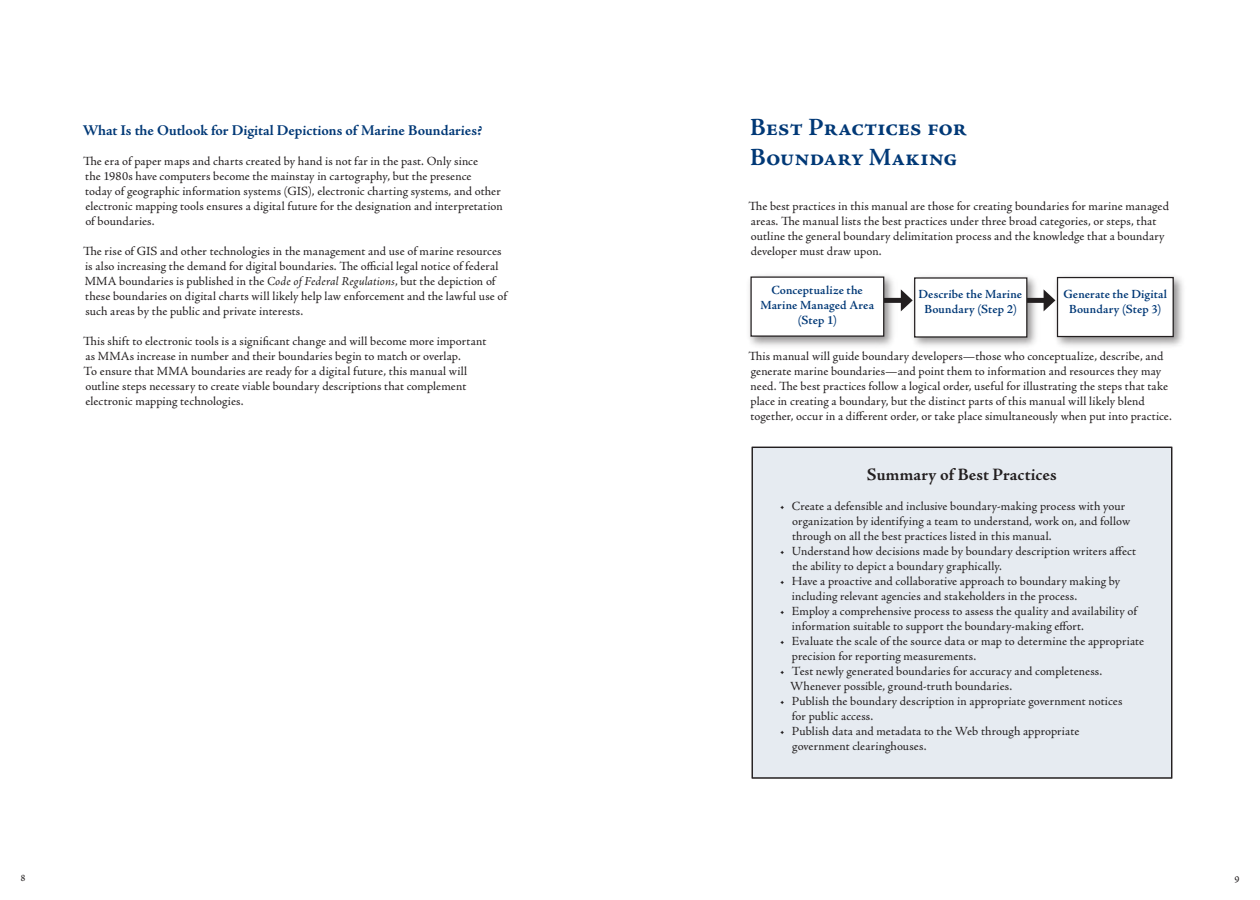
<style>
.page{position:relative;width:1260px;height:900px;background:#fff}
.page>*{position:absolute;margin:0;border:0;box-sizing:border-box;transform-origin:0 0}
.t1{font:700 25px/30px "Adobe Jenson Pro";letter-spacing:-.01em;color:#003876}
.t2{font:700 17.5px "Adobe Jenson Pro";color:#231f20}
.t3{font:700 15px "Adobe Jenson Pro";letter-spacing:-.005em;color:#003876}
.t4{font:12.5px/15px "Adobe Jenson Pro";letter-spacing:.01em;color:#231f20}
.t5{font:600 12.5px/15px "Adobe Jenson Pro";letter-spacing:.01em;color:#003876;text-align:center}
.s1{font-style:italic}
</style>
<div class="page">
<div style="left:752px;top:447px;width:420px;height:331px;background:#e6ebf1"></div>
<div style="left:752px;top:447px;width:420px;height:331px;border:1px solid #231f20"></div>
<div style="left:909px;top:273px;width:132px;height:77px;background:#231f20;opacity:.5"></div>
<div style="left:915px;top:278px;width:112px;height:59px;background:#fff"></div>
<div style="left:914px;top:277px;width:113px;height:61px;border:1px solid #231f20"></div>
<div style="left:1052px;top:272px;width:135px;height:78px;background:#231f20;opacity:.5"></div>
<div style="left:1058px;top:278px;width:115px;height:59px;background:#fff"></div>
<div style="left:1057px;top:277px;width:117px;height:60px;border:1px solid #231f20"></div>
<div style="left:884px;top:298px;width:21px;height:5px;background:#231f20"></div>
<svg style="left:901px;top:289px;width:12px;height:22px"></svg>
<div style="left:746px;top:272px;width:151px;height:77px;background:#231f20;opacity:.5"></div>
<div style="left:751px;top:277px;width:133px;height:59px;background:#fff"></div>
<div style="left:750px;top:276px;width:134px;height:61px;border:1px solid #231f20"></div>
<div style="left:1027px;top:298px;width:21px;height:5px;background:#231f20"></div>
<svg style="left:1044px;top:289px;width:11px;height:22px"></svg>
<p class="t3" style="left:83px;top:122px;width:401px">What Is the Outlook for Digital Depictions of Marine Boundaries?</p>
<p class="t4" style="left:83px;top:154px;width:421px">The era of paper maps and charts created by hand is not far in the past. Only since<br>the 1980s have computers become the mainstay in cartography, but the presence<br>today of geographic information systems (GIS), electronic charting systems, and other electronic mapping tools ensures a digital future for the designation and interpretation of boundaries.</p>
<p class="t4" style="left:83px;top:244px;width:425px">The rise of GIS and other technologies in the management and use of marine resources is also increasing the demand for digital boundaries. The official legal notice of federal MMA boundaries is published in the <span class="s1">Code of Federal Regulations</span>, but the depiction of these boundaries on digital charts will likely help law enforcement and the lawful use of such areas by the public and private interests.</p>
<p class="t4" style="left:83px;top:334px;width:405px">This shift to electronic tools is a significant change and will become more important as MMAs increase in number and their boundaries begin to match or overlap.<br>To ensure that MMA boundaries are ready for a digital future, this manual will outline steps necessary to create viable boundary descriptions that complement electronic mapping technologies.</p>
<h1 class="t1" style="left:750px;top:113px;width:218px">Best Practices for<br>Boundary Making</h1>
<p class="t4" style="left:749px;top:199px;width:422px">The best practices in this manual are those for creating boundaries for marine managed areas. The manual lists the best practices under three broad categories, or steps, that outline the general boundary delimitation process and the knowledge that a boundary developer must draw upon.</p>
<p class="t5" style="left:760px;top:283px;width:115px">Conceptualize the<br>Marine Managed Area (Step 1)</p>
<p class="t5" style="left:919px;top:287px;width:105px">Describe the Marine<br>Boundary (Step 2)</p>
<p class="t5" style="left:1063px;top:287px;width:105px">Generate the Digital<br>Boundary (Step 3)</p>
<p class="t4" style="left:749px;top:349px;width:425px">This manual will guide boundary developers—those who conceptualize, describe, and generate marine boundaries—and point them to information and resources they may need. The best practices follow a logical order, useful for illustrating the steps that take place in creating a boundary, but the distinct parts of this manual will likely blend together, occur in a different order, or take place simultaneously when put into practice.</p>
<h2 class="t2" style="left:867px;top:465px;width:191px">Summary of Best Practices</h2>
<p class="t4" style="left:792px;top:499px;width:340px;text-indent:-12px">• Create a defensible and inclusive boundary-making process with your organization by identifying a team to understand, work on, and follow through on all the best practices listed in this manual.</p>
<p class="t4" style="left:792px;top:544px;width:346px;text-indent:-12px">• Understand how decisions made by boundary description writers affect the ability to depict a boundary graphically.</p>
<p class="t4" style="left:792px;top:574px;width:330px;text-indent:-12px">• Have a proactive and collaborative approach to boundary making by including relevant agencies and stakeholders in the process.</p>
<p class="t4" style="left:792px;top:604px;width:347px;text-indent:-12px">• Employ a comprehensive process to assess the quality and availability of information suitable to support the boundary-making effort.</p>
<p class="t4" style="left:792px;top:634px;width:354px;text-indent:-12px">• Evaluate the scale of the source data or map to determine the appropriate precision for reporting measurements.</p>
<p class="t4" style="left:790px;top:664px;width:314px;text-indent:-11px">• Test newly generated boundaries for accuracy and completeness.<br>Whenever possible, ground-truth boundaries.</p>
<p class="t4" style="left:792px;top:694px;width:332px;text-indent:-12px">• Publish the boundary description in appropriate government notices for public access.</p>
<p class="t4" style="left:792px;top:724px;width:289px;text-indent:-13px">• Publish data and metadata to the Web through appropriate government clearinghouses.</p>
<p class="t4" style="left:1115px;top:544px;width:5px">f</p>
<p class="t4" style="left:1060px;top:619px;width:5px">f</p>
</div>
